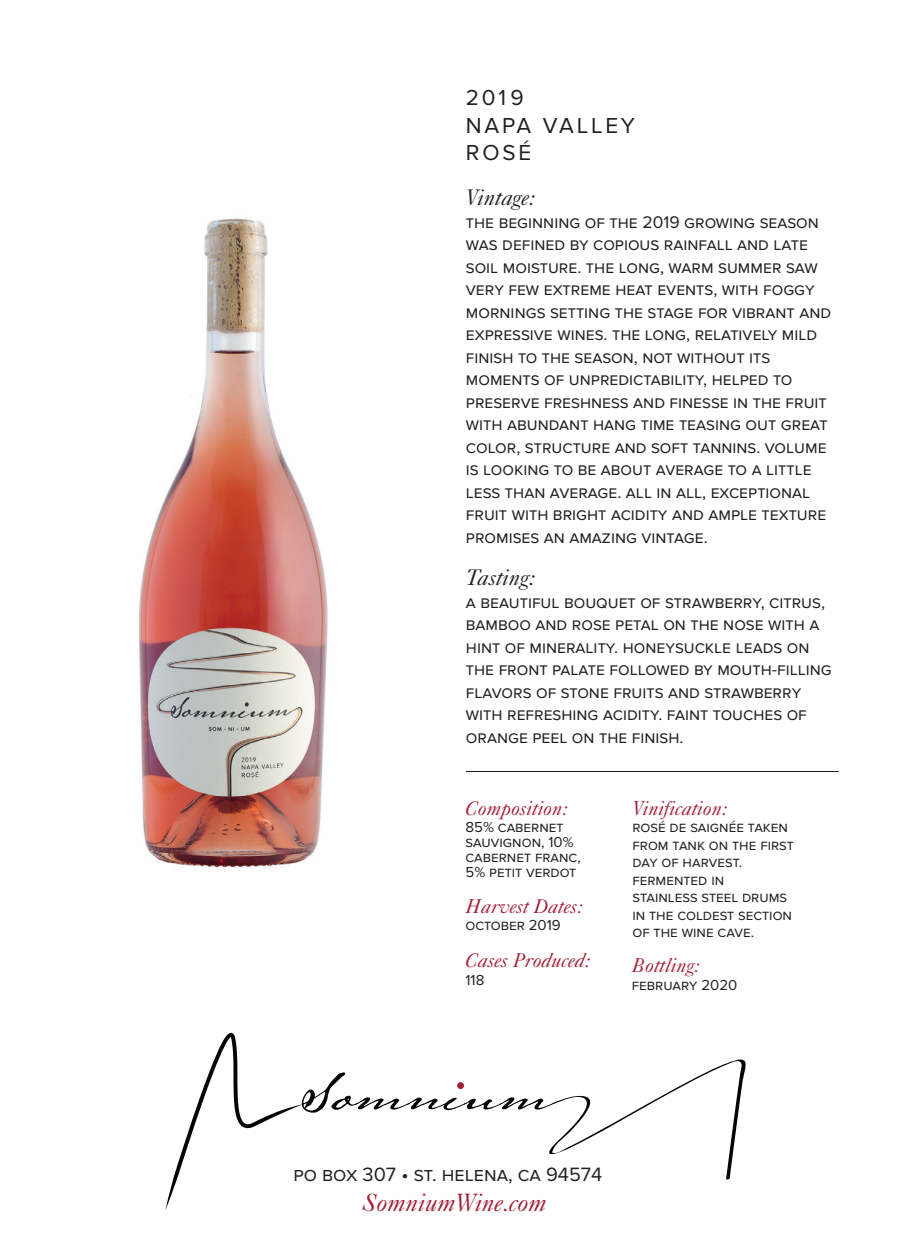
<style>
.page{position:relative;width:900px;height:1260px;background:#fff}
.page>*{position:absolute;margin:0;border:0;box-sizing:border-box;transform-origin:0 0}
.t1{font:italic 25px "Caslon Five Forty";color:#a31e35}
.t2{font:22.5px/27.5px "Proxima Nova";letter-spacing:.18em;color:#231f20}
.t3{font:italic 22.5px "Caslon Five Forty";color:#231f20}
.t4{font:italic 20px "Caslon Five Forty";color:#a31e35}
.t5{font:20px "Proxima Nova";color:#231f20}
.t6{font:17.5px/22.5px "Proxima Nova";color:#231f20}
.t7{font:15px/17.5px "Proxima Nova";color:#231f20}
</style>
<div class="page">
<svg style="left:165px;top:1033px;width:581px;height:177px"></svg>
<div style="left:457px;top:1082px;width:7px;height:7px;background:#a31e35;border-radius:50%"></div>
<img style="left:139px;top:218px;width:189px;height:650px">
<hr style="left:466px;top:771px;width:373px;height:1px;background:#231f20">
<p class="t2" style="left:466px;top:85px;width:169px">2019<br>NAPA VALLEY<br>ROSÉ</p>
<p class="t3" style="left:466px;top:184px;width:70px">Vintage:</p>
<p class="t6" style="left:466px;top:211px;width:367px">THE BEGINNING OF THE 2019 GROWING SEASON WAS DEFINED BY COPIOUS RAINFALL AND LATE SOIL MOISTURE. THE LONG, WARM SUMMER SAW VERY FEW EXTREME HEAT EVENTS, WITH FOGGY MORNINGS SETTING THE STAGE FOR VIBRANT AND EXPRESSIVE WINES. THE LONG, RELATIVELY MILD FINISH TO THE SEASON, NOT WITHOUT ITS MOMENTS OF UNPREDICTABILITY, HELPED TO PRESERVE FRESHNESS AND FINESSE IN THE FRUIT WITH ABUNDANT HANG TIME TEASING OUT GREAT COLOR, STRUCTURE AND SOFT TANNINS. VOLUME IS LOOKING TO BE ABOUT AVERAGE TO A LITTLE LESS THAN AVERAGE. ALL IN ALL, EXCEPTIONAL FRUIT WITH BRIGHT ACIDITY AND AMPLE TEXTURE PROMISES AN AMAZING VINTAGE.</p>
<p class="t3" style="left:466px;top:564px;width:70px">Tasting:</p>
<p class="t6" style="left:466px;top:591px;width:367px">A BEAUTIFUL BOUQUET OF STRAWBERRY, CITRUS, BAMBOO AND ROSE PETAL ON THE NOSE WITH A HINT OF MINERALITY. HONEYSUCKLE LEADS ON THE FRONT PALATE FOLLOWED BY MOUTH-FILLING FLAVORS OF STONE FRUITS AND STRAWBERRY WITH REFRESHING ACIDITY. FAINT TOUCHES OF ORANGE PEEL ON THE FINISH.</p>
<p class="t4" style="left:466px;top:796px;width:103px">Composition:</p>
<p class="t7" style="left:466px;top:820px;width:117px;line-height:15px">85% CABERNET<br>SAUVIGNON, 10%<br>CABERNET FRANC,<br>5% PETIT VERDOT</p>
<p class="t4" style="left:466px;top:894px;width:118px">Harvest Dates:</p>
<p class="t7" style="left:466px;top:917px;width:97px">OCTOBER 2019</p>
<p class="t4" style="left:466px;top:949px;width:126px">Cases Produced:</p>
<p class="t7" style="left:466px;top:971px;width:20px">118</p>
<p class="t4" style="left:632px;top:796px;width:96px">Vinification:</p>
<p class="t7" style="left:632px;top:819px;width:163px">ROSÉ DE SAIGNÉE TAKEN<br>FROM TANK ON THE FIRST<br>DAY OF HARVEST.<br>FERMENTED IN<br>STAINLESS STEEL DRUMS<br>IN THE COLDEST SECTION<br>OF THE WINE CAVE.</p>
<p class="t4" style="left:632px;top:954px;width:69px">Bottling:</p>
<p class="t7" style="left:632px;top:976px;width:107px">FEBRUARY 2020</p>
<p class="t5" style="left:293px;top:1163px;width:310px">PO BOX 307 • ST. HELENA, CA 94574</p>
<h1 class="t1" style="left:363px;top:1187px;width:186px">SomniumWine.com</h1>
</div>
